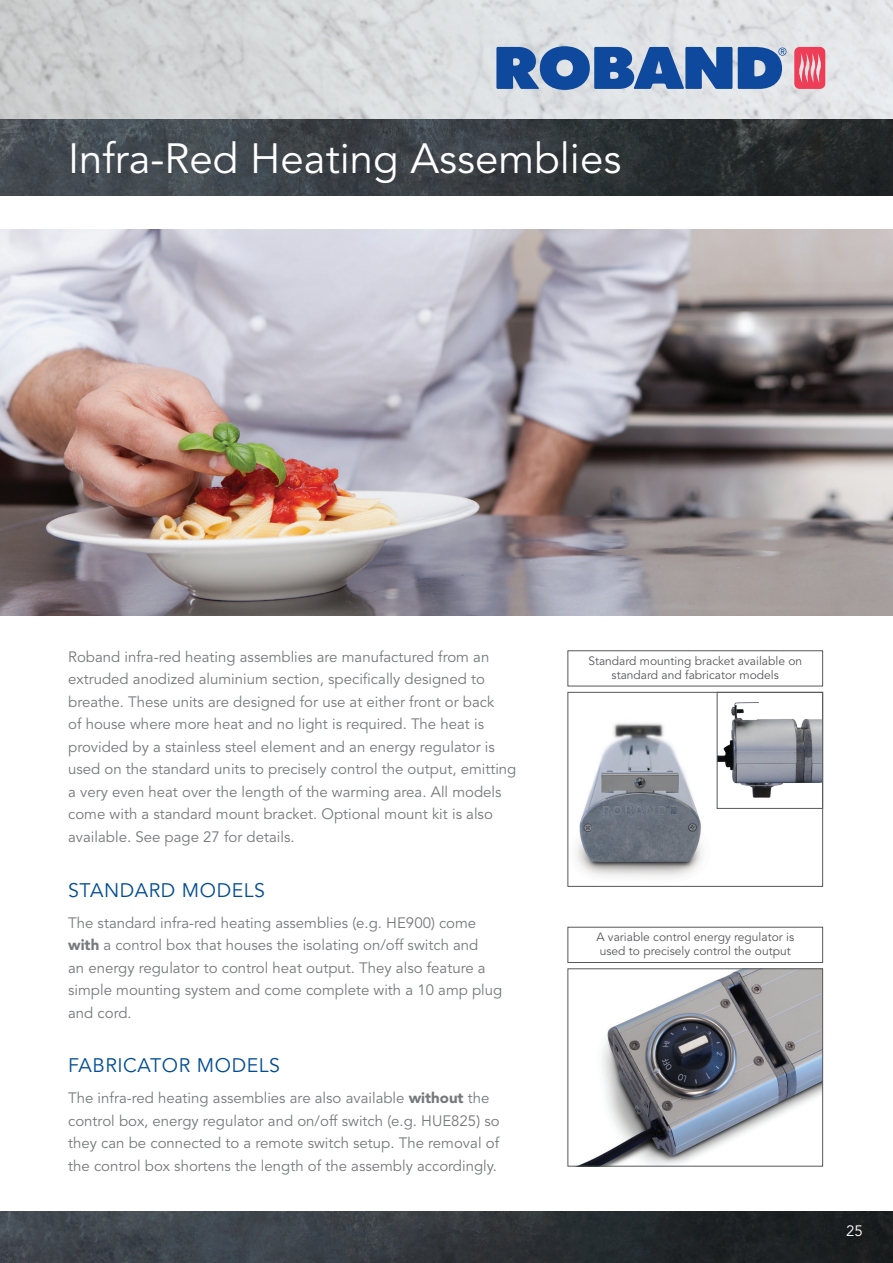
<style>
.page{position:relative;width:893px;height:1263px;background:#fff}
.page>*{position:absolute;margin:0;border:0;box-sizing:border-box;transform-origin:0 0}
.Equip_head{font:42px "Avenir";color:#fff}
.FEATURES___SPECS{font:19.5px "Avenir";letter-spacing:.03em;color:#014d95}
.Intro_text{font:15px/22.5px "Avenir";color:#76787b}
.t1{font:15px "Avenir";color:#fff}
.Feature_image_captio{font:12px/14.4px "Avenir";color:#57585a;text-align:center}
.s1{font-weight:900}
</style>
<div class="page">
<img style="left:0;top:1212px;width:893px;height:51px">
<svg style="left:0;top:0;width:893px;height:119px;background:#d7d9db"></svg>
<img style="left:0;top:119px;width:893px;height:77px">
<svg style="left:496px;top:46px;width:236px;height:44px;background:#4a74b0"></svg>
<svg style="left:738px;top:47px;width:48px;height:42px;background:#426eae"></svg>
<svg style="left:794px;top:47px;width:31px;height:42px"></svg>
<img style="left:576px;top:709px;width:173px;height:168px">
<div style="left:568px;top:692px;width:255px;height:194px;border:1px solid #57585a"></div>
<img style="left:719px;top:702px;width:102px;height:104px">
<div style="left:717px;top:692px;width:106px;height:116px;border:1px solid #57585a"></div>
<div style="left:568px;top:650px;width:255px;height:36px;border:1px solid #57585a"></div>
<img style="left:582px;top:970px;width:239px;height:194px">
<div style="left:568px;top:968px;width:255px;height:198px;border:1px solid #57585a"></div>
<div style="left:568px;top:927px;width:255px;height:36px;border:1px solid #57585a"></div>
<img style="left:0;top:230px;width:893px;height:385px">
<p class="Equip_head" style="left:68px;top:135px;width:555px">Infra-Red Heating Assemblies</p>
<p class="Intro_text" style="left:68px;top:646px;width:450px">Roband infra-red heating assemblies are manufactured from an extruded anodized aluminium section, specifically designed to breathe. These units are designed for use at either front or back<br>of house where more heat and no light is required. The heat is provided by a stainless steel element and an energy regulator is used on the standard units to precisely control the output, emitting a very even heat over the length of the warming area. All models come with a standard mount bracket. Optional mount kit is also available. See page 27 for details.</p>
<p class="FEATURES___SPECS" style="left:68px;top:879px;width:198px">STANDARD MODELS</p>
<p class="Intro_text" style="left:68px;top:912px;width:436px">The standard infra-red heating assemblies (e.g. HE900) come <span class="s1">with</span> a control box that houses the isolating on/off switch and<br>an energy regulator to control heat output. They also feature a simple mounting system and come complete with a 10 amp plug and cord.</p>
<p class="FEATURES___SPECS" style="left:68px;top:1054px;width:213px">FABRICATOR MODELS</p>
<p class="Intro_text" style="left:68px;top:1087px;width:433px">The infra-red heating assemblies are also available <span class="s1">without</span> the control box, energy regulator and on/off switch (e.g. HUE825) so they can be connected to a remote switch setup. The removal of the control box shortens the length of the assembly accordingly.</p>
<p class="Feature_image_captio" style="left:588px;top:654px;width:215px">Standard mounting bracket available on standard and fabricator models</p>
<p class="Feature_image_captio" style="left:596px;top:930px;width:199px;text-align:left">A variable control energy regulator is used to precisely control the output</p>
<p class="t1" style="left:846px;top:1222px;width:18px">25</p>
</div>
